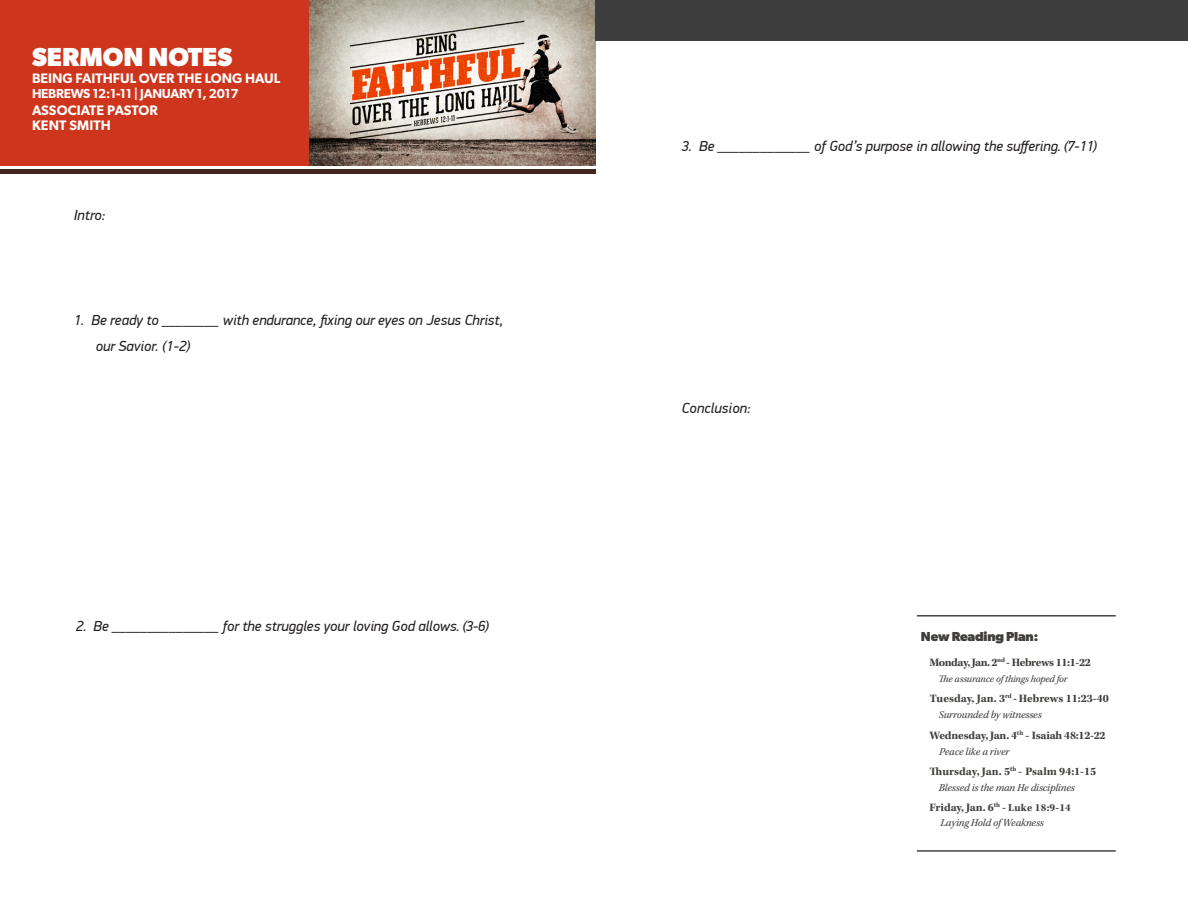
<style>
.page{position:relative;width:1188px;height:918px;background:#fff}
.page>*{position:absolute;margin:0;border:0;box-sizing:border-box;transform-origin:0 0}
.t1{font:700 26.1px "Gibson";color:#fff}
.t2{font:italic 14.55px/26.1px "PF Din Display Pro";color:#231f20}
.t3{font:600 13.8px/14.5px "Gibson";color:#fff}
.t4{font:600 13.05px "Gibson";letter-spacing:-.02em;color:#fff}
.t5{font:700 13.05px "Gibson";letter-spacing:-.015em;color:#413f3c}
.t6{font:700 11.7px "Kepler Std";letter-spacing:-.015em;color:#413f3c}
.t7{font:700 11.7px "Kepler Std";letter-spacing:-.035em;color:#413f3c}
.t8{font:italic 10.95px "Kepler Std";letter-spacing:-.015em;color:#413f3c}
.t9{font:italic 10.2px "Kepler Std";letter-spacing:-.015em;color:#413f3c}
.s1{font-size:10.95px}
</style>
<div class="page">
<div style="left:0;top:0;width:596px;height:166px;background:#cd351d"></div>
<img style="left:310px;top:0;width:286px;height:165px">
<div style="left:0;top:169px;width:596px;height:5px;background:#40241d"></div>
<hr style="left:917px;top:615px;width:199px;height:2px;background:#413f3c">
<hr style="left:917px;top:850px;width:199px;height:2px;background:#413f3c">
<div style="left:596px;top:0;width:592px;height:40px;background:#3e3e3f"></div>
<p class="t1" style="left:32px;top:42px;width:202px">SERMON NOTES</p>
<p class="t3" style="left:32px;top:71px;width:250px">BEING FAITHFUL OVER THE LONG HAUL</p>
<p class="t4" style="left:32px;top:85px;width:208px">HEBREWS 12:1-11 | JANUARY 1, 2017</p>
<p class="t3" style="left:32px;top:103px;width:127px">ASSOCIATE PASTOR<br>KENT SMITH</p>
<p class="t2" style="left:74px;top:202px;width:33px">Intro:</p>
<p class="t2" style="left:96px;top:307px;width:409px;text-indent:-22px">1. Be ready to ________ with endurance, fixing our eyes on Jesus Christ, our Savior. (1-2)</p>
<p class="t2" style="left:76px;top:614px;width:415px">2. Be _______________ for the struggles your loving God allows. (3-6)</p>
<p class="t2" style="left:682px;top:133px;width:417px">3. Be _____________ of God’s purpose in allowing the suffering. (7-11)</p>
<p class="t2" style="left:682px;top:395px;width:71px">Conclusion:</p>
<p class="t5" style="left:921px;top:629px;width:119px">New Reading Plan:</p>
<p class="t7" style="left:930px;top:656px;width:163px">Monday, Jan. 2<sup>nd</sup> - Hebrews 11:1-22</p>
<p class="t9" style="left:939px;top:673px;width:131px">The assurance of things hoped for</p>
<p class="t6" style="left:930px;top:692px;width:181px">Tuesday, Jan. 3<sup>rd</sup> - Hebrews 11:23-40</p>
<p class="t8" style="left:939px;top:709px;width:104px">Surrounded by witnesses</p>
<p class="t6" style="left:930px;top:728px;width:177px">Wednesday, Jan. 4<sup>th</sup> - Isaiah 48:12-22</p>
<p class="t8" style="left:939px;top:745px;width:72px">Peace like a river</p>
<p class="t6" style="left:929px;top:765px;width:168px">Thursday, Jan. 5<sup>th</sup> - Psalm 94:1-15</p>
<p class="t8" style="left:939px;top:781px;width:138px">Blessed is the man He disciplines</p>
<p class="t6" style="left:930px;top:801px;width:143px">Friday, Jan. 6<sup>th</sup> - <span class="s1">Luke 18:9-14</span></p>
<p class="t8" style="left:940px;top:816px;width:105px">Laying Hold of Weakness</p>
</div>
